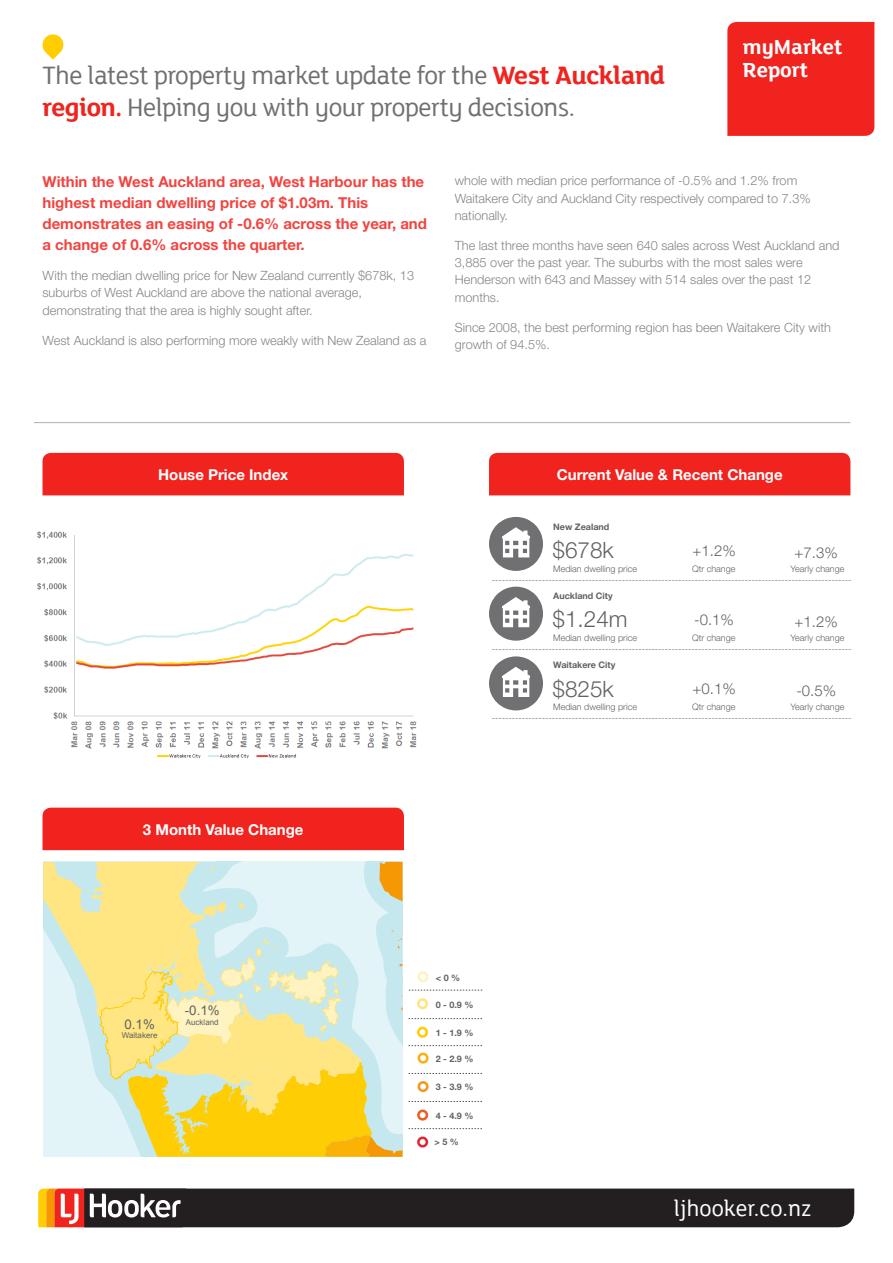
<style>
.page{position:relative;width:893px;height:1263px;background:#fff}
.page>*{position:absolute;margin:0;border:0;box-sizing:border-box;transform-origin:0 0}
.t1{font:54px/69.8px "LJH NZ";color:#707073;text-align:justify}
.t2{font:27px/31.5px "LJH Lighthouse";letter-spacing:-.02em;color:#707073}
.t3{font:24px "LJH Lighthouse";color:#fff}
.t4{font:300 22.5px "Helvetica Neue";color:#606362}
.t5{font:700 21.9px/23.4px "LJH Lighthouse";color:#fff}
.t6{font:700 15px/21px "Helvetica Neue";color:#f24440}
.t7{font:700 15px "Helvetica Neue";color:#fff}
.t8{font:300 15px "Helvetica Neue";color:#606362}
.t9{font:13.35px "Arial";color:#606362}
.t10{font:300 12.75px/17.2px "Helvetica Neue";color:#858588}
.t11{font:300 9px "Helvetica Neue";color:#606362}
.t12{font:700 9px "Helvetica Neue";color:#606362}
.t13{font:7.95px "Arial";color:#606362}
.s1{font-weight:700;color:#f0231e}
</style>
<div class="page">
<svg style="left:38px;top:1188px;width:816px;height:39px;background:#382d2b"></svg>
<hr style="left:34px;top:422px;width:816px;height:1px;background:#adafb2">
<div style="left:43px;top:453px;width:361px;height:42px;background:#f0231e"></div>
<div style="left:43px;top:808px;width:361px;height:42px;background:#f0231e"></div>
<svg style="left:42px;top:34px;width:22px;height:26px"></svg>
<div style="left:727px;top:22px;width:147px;height:114px;background:#f0231e"></div>
<div style="left:489px;top:453px;width:361px;height:42px;background:#f0231e"></div>
<div style="left:417px;top:971px;width:11px;height:11px;border:3px solid #fff2c1;border-radius:50%"></div>
<div style="left:417px;top:998px;width:11px;height:11px;border:3px solid #fee582;border-radius:50%"></div>
<div style="left:417px;top:1027px;width:11px;height:11px;border:3px solid #fecd0a;border-radius:50%"></div>
<div style="left:417px;top:1052px;width:12px;height:12px;border:3px solid #f8b218;border-radius:50%"></div>
<div style="left:417px;top:1081px;width:12px;height:11px;border:3px solid #f5981d;border-radius:50%"></div>
<div style="left:417px;top:1109px;width:11px;height:11px;border:3px solid #ed6023;border-radius:50%"></div>
<div style="left:417px;top:1136px;width:11px;height:11px;border:3px solid #e32732;border-radius:50%"></div>
<svg style="left:409px;top:990px;width:73px;height:1px"></svg>
<svg style="left:409px;top:1018px;width:73px;height:1px"></svg>
<svg style="left:409px;top:1045px;width:73px;height:1px"></svg>
<svg style="left:409px;top:1073px;width:73px;height:1px"></svg>
<svg style="left:409px;top:1101px;width:73px;height:1px"></svg>
<svg style="left:409px;top:1128px;width:73px;height:1px"></svg>
<img style="left:37px;top:531px;width:380px;height:228px">
<svg style="left:43px;top:862px;width:360px;height:295px;background:#e8e6ab"></svg>
<h2 class="t2" style="left:43px;top:62px;width:624px">The latest property market update for the <span class="s1">West Auckland region.</span> Helping you with your property decisions.</h2>
<h3 class="t5" style="left:743px;top:37px;width:101px">myMarket<br>Report</h3>
<p class="t6" style="left:43px;top:172px;width:386px">Within the West Auckland area, West Harbour has the highest median dwelling price of $1.03m. This demonstrates an easing of -0.6% across the year, and a change of 0.6% across the quarter.</p>
<p class="t10" style="left:43px;top:268px;width:373px">With the median dwelling price for New Zealand currently $678k, 13 suburbs of West Auckland are above the national average, demonstrating that the area is highly sought after.</p>
<p class="t10" style="left:43px;top:332px;width:385px">West Auckland is also performing more weakly with New Zealand as a</p>
<p class="t10" style="left:455px;top:173px;width:357px">whole with median price performance of -0.5% and 1.2% from<br>Waitakere City and Auckland City respectively compared to 7.3% nationally.</p>
<p class="t10" style="left:455px;top:237px;width:386px">The last three months have seen 640 sales across West Auckland and 3,885 over the past year. The suburbs with the most sales were Henderson with 643 and Massey with 514 sales over the past 12 months.</p>
<p class="t10" style="left:455px;top:319px;width:378px">Since 2008, the best performing region has been Waitakere City with growth of 94.5%.</p>
<p class="t7" style="left:158px;top:468px;width:132px">House Price Index</p>
<p class="t7" style="left:143px;top:822px;width:162px">3 Month Value Change</p>
<p class="t7" style="left:557px;top:468px;width:227px">Current Value &amp; Recent Change</p>
<h1 class="t1" style="left:489px;top:514px;width:55px">h h h</h1>
<p class="t12" style="left:553px;top:522px;width:58px">New Zealand</p>
<h3 class="t4" style="left:553px;top:540px;width:63px">$678k</h3>
<p class="t8" style="left:692px;top:544px;width:45px">+1.2%</p>
<p class="t8" style="left:795px;top:546px;width:45px">+7.3%</p>
<p class="t11" style="left:553px;top:564px;width:85px">Median dwelling price</p>
<p class="t11" style="left:692px;top:564px;width:45px">Qtr change</p>
<p class="t11" style="left:790px;top:564px;width:55px">Yearly change</p>
<p class="t11" style="left:492px;top:576px;width:361px">------------------------------------------------------------------------------------------------------------</p>
<p class="t12" style="left:553px;top:591px;width:61px">Auckland City</p>
<h3 class="t4" style="left:553px;top:609px;width:77px">$1.24m</h3>
<p class="t8" style="left:694px;top:613px;width:41px">-0.1%</p>
<p class="t8" style="left:795px;top:615px;width:45px">+1.2%</p>
<p class="t11" style="left:553px;top:633px;width:85px">Median dwelling price</p>
<p class="t11" style="left:692px;top:633px;width:45px">Qtr change</p>
<p class="t11" style="left:790px;top:633px;width:55px">Yearly change</p>
<p class="t11" style="left:492px;top:645px;width:361px">------------------------------------------------------------------------------------------------------------</p>
<p class="t12" style="left:553px;top:660px;width:64px">Waitakere City</p>
<h3 class="t4" style="left:553px;top:678px;width:63px">$825k</h3>
<p class="t8" style="left:692px;top:682px;width:45px">+0.1%</p>
<p class="t8" style="left:796px;top:684px;width:41px">-0.5%</p>
<p class="t11" style="left:553px;top:702px;width:85px">Median dwelling price</p>
<p class="t11" style="left:692px;top:702px;width:45px">Qtr change</p>
<p class="t11" style="left:790px;top:702px;width:55px">Yearly change</p>
<p class="t11" style="left:492px;top:714px;width:361px">------------------------------------------------------------------------------------------------------------</p>
<p class="t9" style="left:125px;top:1016px;width:32px">0.1%</p>
<p class="t13" style="left:122px;top:1031px;width:37px">Waitakere</p>
<p class="t9" style="left:185px;top:1003px;width:36px">-0.1%</p>
<p class="t13" style="left:186px;top:1017px;width:34px">Auckland</p>
<p class="t12" style="left:436px;top:973px;width:26px">&lt; 0 %</p>
<p class="t12" style="left:436px;top:1000px;width:39px">0 - 0.9 %</p>
<p class="t12" style="left:436px;top:1029px;width:39px">1 - 1.9 %</p>
<p class="t12" style="left:436px;top:1055px;width:39px">2 - 2.9 %</p>
<p class="t12" style="left:436px;top:1083px;width:39px">3 - 3.9 %</p>
<p class="t12" style="left:436px;top:1111px;width:39px">4 - 4.9 %</p>
<p class="t12" style="left:434px;top:1138px;width:26px">&gt; 5 %</p>
<h3 class="t3" style="left:674px;top:1198px;width:139px">ljhooker.co.nz</h3>
</div>
